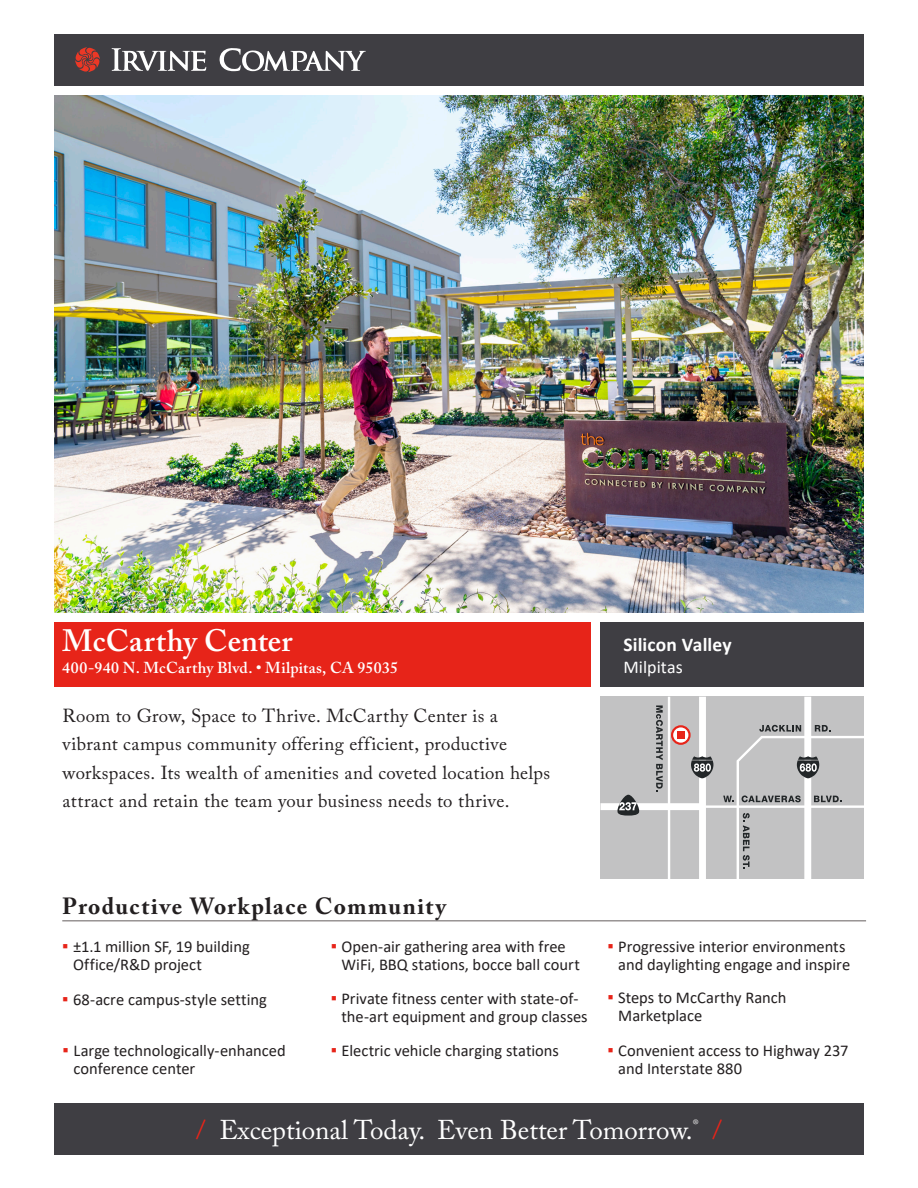
<style>
.page{position:relative;width:918px;height:1188px;background:#fff}
.page>*{position:absolute;margin:0;border:0;box-sizing:border-box;transform-origin:0 0}
.Property_Name{font:600 30.75px "Adobe Caslon Pro";letter-spacing:.005em;color:#fff}
.t1{font:27px "Adobe Caslon Pro";color:#fff}
.t2{font:27px "Adobe Caslon Pro";color:#e72419}
.Features_Heading{font:700 23.25px "Adobe Caslon Pro";letter-spacing:.06em;color:#231f20}
.Property_Name-2{font:700 19.5px "Calibri";letter-spacing:.005em;color:#fff}
.Intro_Body_Copy{font:18.75px "Adobe Caslon Pro";letter-spacing:.015em;color:#231f20}
.Property_Name-3{font:18px "Calibri";color:#fff}
.t3{font:16.5px/18px "Calibri";color:#231f20}
.Property_Name-4{font:600 15.75px "Adobe Caslon Pro";letter-spacing:.02em;color:#fff}
.t4{font:10.5px "Adobe Caslon Pro";color:#fff}
.s1{font-size:18.15px;color:#e72419}
.s2{color:#e72419}
</style>
<div class="page">
<div style="left:54px;top:622px;width:537px;height:65px;background:#e72419"></div>
<div style="left:54px;top:1103px;width:810px;height:51px;background:#3f3e43"></div>
<div style="left:601px;top:622px;width:263px;height:65px;background:#3f3e43"></div>
<div style="left:54px;top:34px;width:810px;height:51px;background:#3f3e43"></div>
<svg style="left:219px;top:48px;width:147px;height:23px"></svg>
<svg style="left:112px;top:48px;width:94px;height:23px"></svg>
<svg style="left:75px;top:47px;width:25px;height:25px"></svg>
<img style="left:54px;top:96px;width:810px;height:516px">
<hr style="left:62px;top:920px;width:804px;height:1px;background:#767070">
<div style="left:601px;top:697px;width:263px;height:182px;background:#c2c2c3"></div>
<svg style="left:672px;top:726px;width:18px;height:18px"></svg>
<div style="left:671px;top:725px;width:20px;height:20px;border:2px solid #e72419;border-radius:50%"></div>
<div style="left:677px;top:731px;width:8px;height:8px;background:#e72419"></div>
<div style="left:699px;top:697px;width:7px;height:182px;background:#fff"></div>
<div style="left:804px;top:697px;width:7px;height:182px;background:#fff"></div>
<hr style="left:703px;top:805px;width:161px;height:3px;background:#fff">
<div style="left:601px;top:803px;width:102px;height:7px;background:#fff"></div>
<svg style="left:615px;top:795px;width:26px;height:21px"></svg>
<hr style="left:668px;top:697px;width:2px;height:182px;background:#fff">
<svg style="left:691px;top:756px;width:22px;height:22px"></svg>
<svg style="left:723px;top:725px;width:141px;height:154px"></svg>
<svg style="left:656px;top:705px;width:7px;height:87px"></svg>
<p class="Property_Name" style="left:62px;top:623px;width:232px">McCarthy Center</p>
<p class="Property_Name-4" style="left:62px;top:659px;width:337px">400-940 N. McCarthy Blvd. • Milpitas, CA 95035</p>
<p class="Intro_Body_Copy" style="left:63px;top:704px;width:437px">Room to Grow, Space to Thrive. McCarthy Center is a</p>
<p class="Intro_Body_Copy" style="left:63px;top:733px;width:446px">vibrant campus community offering efficient, productive</p>
<p class="Intro_Body_Copy" style="left:63px;top:761px;width:489px">workspaces. Its wealth of amenities and coveted location helps</p>
<p class="Intro_Body_Copy" style="left:63px;top:790px;width:448px">attract and retain the team your business needs to thrive.</p>
<p class="Features_Heading" style="left:62px;top:892px;width:385px">Productive Workplace Community</p>
<p class="Property_Name-2" style="left:623px;top:631px;width:110px">Silicon Valley</p>
<p class="Property_Name-3" style="left:623px;top:654px;width:61px">Milpitas</p>
<p class="t3" style="left:73px;top:937px;width:178px;text-indent:-11px"><span class="s1">▪</span> ±1.1 million SF, 19 building<br>Office/R&amp;D project</p>
<p class="t3" style="left:342px;top:937px;width:240px;text-indent:-11px"><span class="s1">▪</span> Open-air gathering area with free<br>WiFi, BBQ stations, bocce ball court</p>
<p class="t3" style="left:608px;top:937px;width:244px;text-align:right"><span class="s1">▪</span> Progressive interior environments and daylighting engage and inspire</p>
<p class="t3" style="left:62px;top:991px;width:206px"><span class="s1">▪</span> 68-acre campus-style setting</p>
<p class="t3" style="left:342px;top:989px;width:248px;text-indent:-11px"><span class="s1">▪</span> Private fitness center with state-of&shy;the-art equipment and group classes</p>
<p class="t3" style="left:618px;top:988px;width:170px;text-indent:-11px"><span class="s1">▪</span> Steps to McCarthy Ranch<br>Marketplace</p>
<p class="t3" style="left:73px;top:1041px;width:214px;text-indent:-11px"><span class="s1">▪</span> Large technologically-enhanced conference center</p>
<p class="t3" style="left:331px;top:1041px;width:230px"><span class="s1">▪</span> Electric vehicle charging stations</p>
<p class="t3" style="left:618px;top:1041px;width:232px;text-indent:-11px"><span class="s1">▪</span> Convenient access to Highway 237 and Interstate 880</p>
<p class="t1" style="left:196px;top:1113px;width:498px"><span class="s2">/</span> Exceptional Today. Even Better Tomorrow.</p>
<p class="t4" style="left:693px;top:1117px;width:7px">®</p>
<p class="t2" style="left:712px;top:1113px;width:11px">/</p>
</div>
